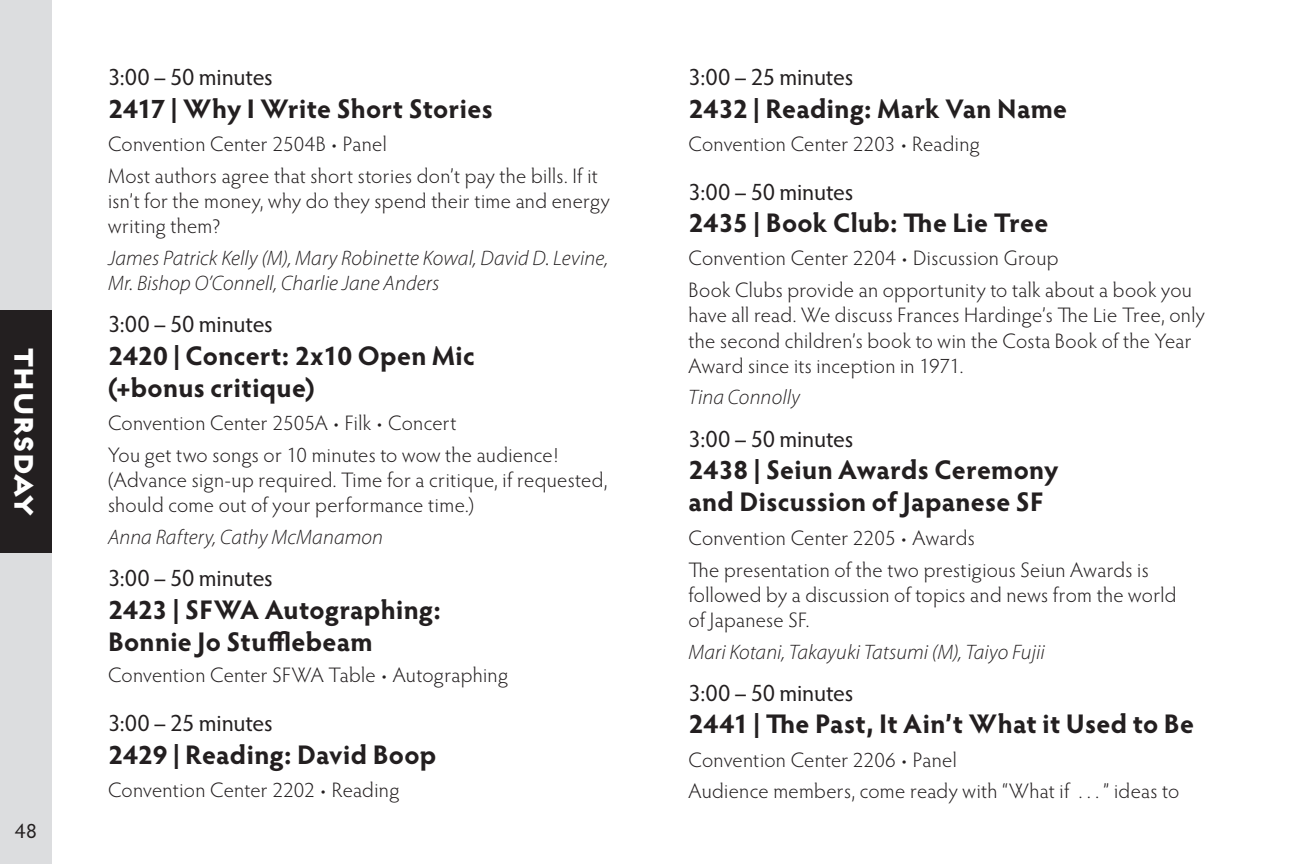
<style>
.page{position:relative;width:1296px;height:864px;background:#fff}
.page>*{position:absolute;margin:0;border:0;box-sizing:border-box;transform-origin:0 0}
.t1{font:800 30px "Regulator";letter-spacing:.025em;color:#fff}
.t2{font:700 27px/32.4px "Hypatia Sans Pro";letter-spacing:.01em;color:#231f20}
.t3{font:24px "Hypatia Sans Pro";letter-spacing:-.01em;color:#231f20}
.t4{font:300 21px/31.8px "Hypatia Sans Pro";letter-spacing:.015em;color:#231f20}
.t5{font:italic 300 21px/25.2px "Myriad Pro";letter-spacing:.005em;color:#231f20}
.t6{font:21px "Hypatia Sans Pro";color:#231f20}
</style>
<div class="page">
<div style="left:0;top:0;width:52px;height:864px;background:#dcdddf"></div>
<div style="left:0;top:310px;width:52px;height:244px;background:#231f20"></div>
<h1 class="t1" style="left:40px;top:348px;width:169px;rotate:90deg">THURSDAY</h1>
<p class="t6" style="left:15px;top:817px;width:24px">48</p>
<p class="t3" style="left:108px;top:61px;width:166px">3:00 – 50 minutes</p>
<p class="t2" style="left:108px;top:91px;width:386px">2417 | Why I Write Short Stories</p>
<p class="t4" style="left:108px;top:127px;width:491px">Convention Center 2504B • Panel<br>Most authors agree that short stories don’t pay the bills. If it</p>
<p class="t4" style="left:108px;top:188px;width:503px;line-height:25.2px">isn’t for the money, why do they spend their time and energy writing them?</p>
<p class="t5" style="left:108px;top:245px;width:502px">James Patrick Kelly (M), Mary Robinette Kowal, David D. Levine,<br>Mr. Bishop O’Connell, Charlie Jane Anders</p>
<p class="t3" style="left:108px;top:308px;width:166px">3:00 – 50 minutes</p>
<p class="t2" style="left:108px;top:338px;width:368px">2420 | Concert: 2x10 Open Mic (+bonus critique)</p>
<p class="t4" style="left:108px;top:407px;width:452px">Convention Center 2505A • Filk • Concert<br>You get two songs or 10 minutes to wow the audience!</p>
<p class="t4" style="left:108px;top:467px;width:501px;line-height:25.2px">(Advance sign-up required. Time for a critique, if requested, should come out of your performance time.)</p>
<p class="t5" style="left:108px;top:524px;width:277px">Anna Raftery, Cathy McManamon</p>
<p class="t3" style="left:108px;top:562px;width:166px">3:00 – 50 minutes</p>
<p class="t2" style="left:108px;top:592px;width:334px">2423 | SFWA Autographing:<br>Bonnie Jo Stufflebeam</p>
<p class="t4" style="left:108px;top:659px;width:402px">Convention Center SFWA Table • Autographing</p>
<p class="t3" style="left:108px;top:707px;width:166px">3:00 – 25 minutes</p>
<p class="t2" style="left:108px;top:737px;width:330px">2429 | Reading: David Boop</p>
<p class="t4" style="left:108px;top:773px;width:293px">Convention Center 2202 • Reading</p>
<p class="t3" style="left:688px;top:61px;width:166px">3:00 – 25 minutes</p>
<p class="t2" style="left:688px;top:91px;width:380px">2432 | Reading: Mark Van Name</p>
<p class="t4" style="left:688px;top:127px;width:293px">Convention Center 2203 • Reading</p>
<p class="t3" style="left:688px;top:175px;width:166px">3:00 – 50 minutes</p>
<p class="t2" style="left:688px;top:205px;width:361px">2435 | Book Club: The Lie Tree</p>
<p class="t4" style="left:688px;top:242px;width:505px">Convention Center 2204 • Discussion Group<br>Book Clubs provide an opportunity to talk about a book you</p>
<p class="t4" style="left:688px;top:302px;width:518px;line-height:25.2px">have all read. We discuss Frances Hardinge’s The Lie Tree, only the second children’s book to win the Costa Book of the Year<br>Award since its inception in 1971.</p>
<p class="t5" style="left:688px;top:385px;width:113px">Tina Connolly</p>
<p class="t3" style="left:688px;top:422px;width:166px">3:00 – 50 minutes</p>
<p class="t2" style="left:688px;top:452px;width:371px">2438 | Seiun Awards Ceremony and Discussion of Japanese SF</p>
<p class="t4" style="left:688px;top:521px;width:462px">Convention Center 2205 • Awards<br>The presentation of the two prestigious Seiun Awards is</p>
<p class="t4" style="left:688px;top:582px;width:490px;line-height:25.2px">followed by a discussion of topics and news from the world of Japanese SF.</p>
<p class="t5" style="left:688px;top:639px;width:358px">Mari Kotani, Takayuki Tatsumi (M), Taiyo Fujii</p>
<p class="t3" style="left:688px;top:677px;width:166px">3:00 – 50 minutes</p>
<p class="t2" style="left:688px;top:706px;width:507px">2441 | The Past, It Ain’t What it Used to Be</p>
<p class="t4" style="left:688px;top:743px;width:492px">Convention Center 2206 • Panel<br>Audience members, come ready with “What if . . . ” ideas to</p>
</div>
